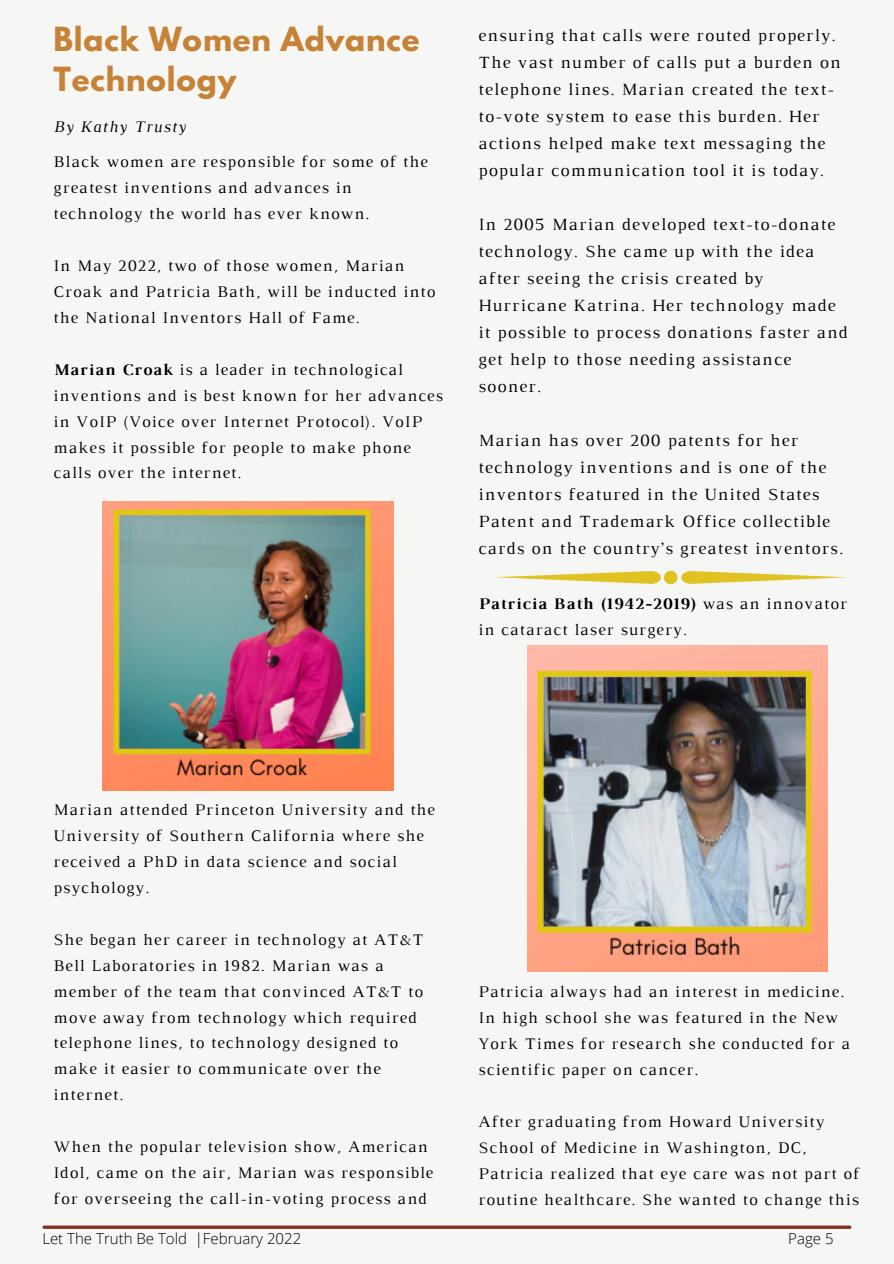
<style>
.page{position:relative;width:894px;height:1264px;background:#fff}
.page>*{position:absolute;margin:0;border:0;box-sizing:border-box;transform-origin:0 0}
.t1{font:700 29.4px/40.5px "League Spartan";letter-spacing:.03em;color:#c68236}
.t2{font:17.4px/27px "Luthier";letter-spacing:.07em;color:#000}
.t3{font:16.5px/26px "Luthier";letter-spacing:.07em;color:#000}
.t4{font:italic 16.5px "Luthier";letter-spacing:.07em;color:#000}
.t5{font:300 15px "Open Sans";color:#000}
.s1{font-weight:700}
</style>
<div class="page">
<div style="left:0;top:0;width:893px;height:1263px;background:#f6f6f4"></div>
<hr style="left:44px;top:1225px;width:805px;height:3px;background:#813423">
<img style="left:527px;top:646px;width:300px;height:325px">
<img style="left:102px;top:501px;width:291px;height:289px">
<svg style="left:681px;top:571px;width:166px;height:13px"></svg>
<svg style="left:495px;top:571px;width:165px;height:13px"></svg>
<div style="left:663px;top:570px;width:14px;height:14px;background:#e0c222;border-radius:50%"></div>
<p class="t1" style="left:53px;top:23px;width:367px">Black Women Advance<br>Technology</p>
<p class="t4" style="left:53px;top:121px;width:134px">By Kathy Trusty</p>
<p class="t3" style="left:53px;top:150px;width:375px">Black women are responsible for some of the greatest inventions and advances in technology the world has ever known.</p>
<p class="t3" style="left:53px;top:254px;width:383px">In May 2022, two of those women, Marian<br>Croak and Patricia Bath, will be inducted into the National Inventors Hall of Fame.</p>
<p class="t3" style="left:53px;top:357px;width:391px"><span class="s1">Marian Croak</span> is a leader in technological inventions and is best known for her advances in VoIP (Voice over Internet Protocol). VoIP makes it possible for people to make phone calls over the internet.</p>
<p class="t2" style="left:478px;top:23px;width:363px">ensuring that calls were routed properly.<br>The vast number of calls put a burden on telephone lines. Marian created the text&shy;to-vote system to ease this burden. Her actions helped make text messaging the popular communication tool it is today.</p>
<p class="t2" style="left:478px;top:212px;width:370px">In 2005 Marian developed text-to-donate technology. She came up with the idea after seeing the crisis created by Hurricane Katrina. Her technology made it possible to process donations faster and get help to those needing assistance sooner.</p>
<p class="t2" style="left:478px;top:428px;width:366px">Marian has over 200 patents for her technology inventions and is one of the inventors featured in the United States Patent and Trademark Office collectible cards on the country’s greatest inventors.</p>
<p class="t3" style="left:478px;top:591px;width:370px"><span class="s1">Patricia Bath (1942-2019)</span> was an innovator in cataract laser surgery.</p>
<p class="t3" style="left:53px;top:798px;width:383px">Marian attended Princeton University and the University of Southern California where she received a PhD in data science and social psychology.</p>
<p class="t3" style="left:53px;top:927px;width:371px">She began her career in technology at AT&amp;T Bell Laboratories in 1982. Marian was a member of the team that convinced AT&amp;T to move away from technology which required telephone lines, to technology designed to make it easier to communicate over the internet.</p>
<p class="t3" style="left:53px;top:1134px;width:381px">When the popular television show, American<br>Idol, came on the air, Marian was responsible for overseeing the call-in-voting process and</p>
<p class="t3" style="left:478px;top:980px;width:373px">Patricia always had an interest in medicine.<br>In high school she was featured in the New York Times for research she conducted for a scientific paper on cancer.</p>
<p class="t3" style="left:478px;top:1109px;width:382px">After graduating from Howard University School of Medicine in Washington, DC, Patricia realized that eye care was not part of routine healthcare. She wanted to change this</p>
<p class="t5" style="left:42px;top:1228px;width:260px">Let The Truth Be Told |February 2022</p>
<p class="t5" style="left:788px;top:1228px;width:47px">Page 5</p>
</div>
